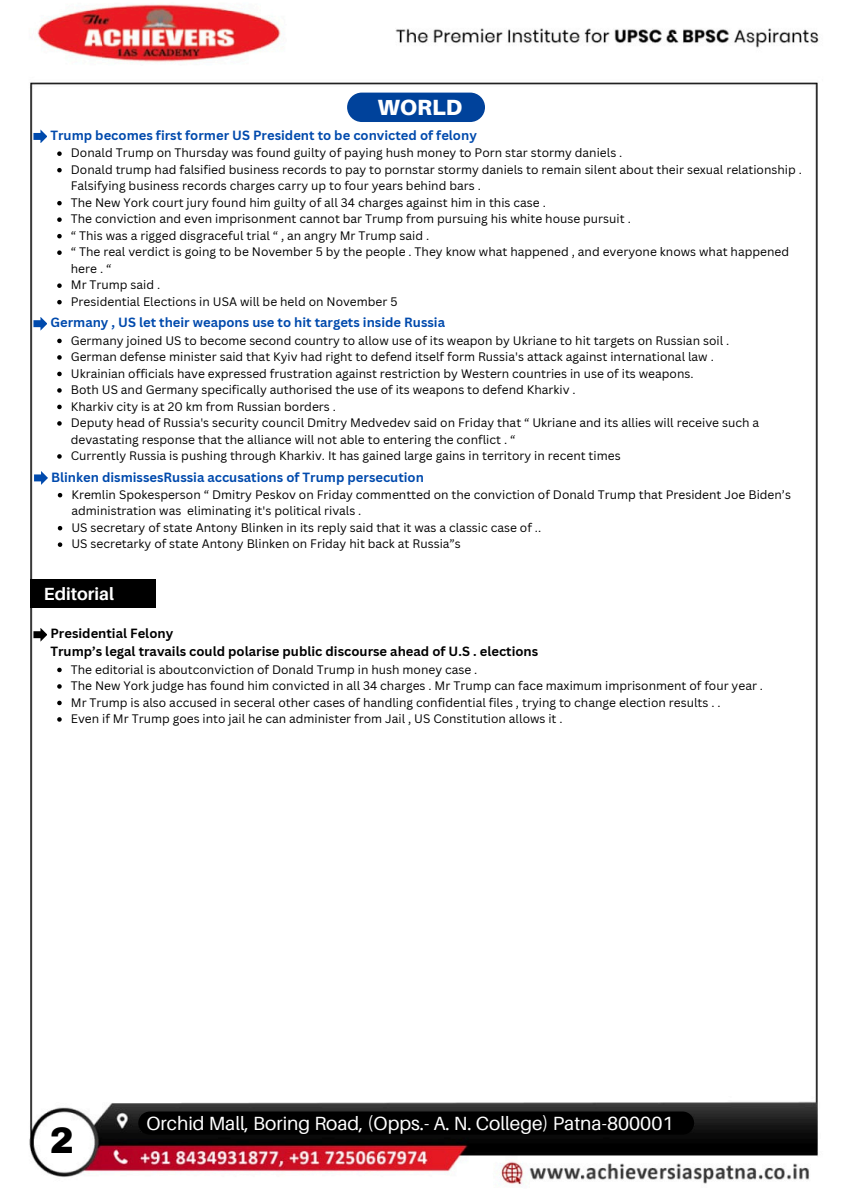
<style>
.page{position:relative;width:849px;height:1200px;background:#fff}
.page>*{position:absolute;margin:0;border:0;box-sizing:border-box;transform-origin:0 0}
.t1{font:900 36px "Archivo";color:#000}
.t2{font:900 22px "Aileron";color:#fff}
.t3{font:19.1px "Aileron";color:#fff}
.t4{font:700 17.6px "Aileron";color:#fff}
.t5{font:700 13px "Canva Sans";color:#004aad}
.t6{font:700 13px/18px "Canva Sans";color:#000}
.t7{font:12px/16.5px "Canva Sans";color:#000}
</style>
<div class="page">
<img style="left:29px;top:4px;width:790px;height:1183px">
<svg style="left:33px;top:129px;width:14px;height:14px"></svg>
<div style="left:138px;top:1112px;width:556px;height:23px;background:#000;border-radius:12px"></div>
<div style="left:347px;top:93px;width:138px;height:29px;background:#00429b;border-radius:15px"></div>
<svg style="left:57px;top:151px;width:5px;height:5px"></svg>
<svg style="left:57px;top:168px;width:5px;height:4px"></svg>
<svg style="left:57px;top:201px;width:5px;height:4px"></svg>
<svg style="left:57px;top:217px;width:5px;height:5px"></svg>
<svg style="left:57px;top:234px;width:5px;height:4px"></svg>
<svg style="left:57px;top:250px;width:5px;height:5px"></svg>
<svg style="left:57px;top:283px;width:5px;height:5px"></svg>
<svg style="left:57px;top:300px;width:5px;height:4px"></svg>
<svg style="left:33px;top:317px;width:14px;height:14px"></svg>
<svg style="left:57px;top:339px;width:5px;height:4px"></svg>
<svg style="left:57px;top:355px;width:5px;height:5px"></svg>
<svg style="left:57px;top:372px;width:5px;height:4px"></svg>
<svg style="left:57px;top:388px;width:5px;height:5px"></svg>
<svg style="left:57px;top:405px;width:5px;height:4px"></svg>
<svg style="left:57px;top:421px;width:5px;height:5px"></svg>
<svg style="left:57px;top:454px;width:5px;height:5px"></svg>
<svg style="left:34px;top:471px;width:14px;height:14px"></svg>
<svg style="left:58px;top:493px;width:4px;height:4px"></svg>
<svg style="left:58px;top:526px;width:4px;height:4px"></svg>
<svg style="left:58px;top:542px;width:4px;height:5px"></svg>
<div style="left:30px;top:579px;width:125px;height:29px;background:#000"></div>
<svg style="left:33px;top:628px;width:14px;height:14px"></svg>
<svg style="left:57px;top:668px;width:5px;height:4px"></svg>
<svg style="left:57px;top:684px;width:5px;height:5px"></svg>
<svg style="left:57px;top:701px;width:5px;height:4px"></svg>
<svg style="left:57px;top:717px;width:5px;height:5px"></svg>
<p class="t2" style="left:377px;top:94px;width:86px">WORLD</p>
<p class="t5" style="left:50px;top:126px;width:428px">Trump becomes first former US President to be convicted of felony</p>
<p class="t7" style="left:71px;top:145px;width:553px">Donald Trump on Thursday was found guilty of paying hush money to Porn star stormy daniels .</p>
<p class="t7" style="left:71px;top:161px;width:732px">Donald trump had falsified business records to pay to pornstar stormy daniels to remain silent about their sexual relationship .<br>Falsifying business records charges carry up to four years behind bars .</p>
<p class="t7" style="left:71px;top:194px;width:476px">The New York court jury found him guilty of all 34 charges against him in this case .</p>
<p class="t7" style="left:71px;top:211px;width:561px">The conviction and even imprisonment cannot bar Trump from pursuing his white house pursuit .</p>
<p class="t7" style="left:71px;top:227px;width:360px">“ This was a rigged disgraceful trial “ , an angry Mr Trump said .</p>
<p class="t7" style="left:71px;top:244px;width:719px">“ The real verdict is going to be November 5 by the people . They know what happened , and everyone knows what happened here . “</p>
<h4 class="t7" style="left:71px;top:277px;width:91px">Mr Trump said .</h4>
<p class="t7" style="left:71px;top:293px;width:328px">Presidential Elections in USA will be held on November 5</p>
<p class="t5" style="left:50px;top:314px;width:396px">Germany , US let their weapons use to hit targets inside Russia</p>
<p class="t7" style="left:71px;top:332px;width:659px">Germany joined US to become second country to allow use of its weapon by Ukriane to hit targets on Russian soil .</p>
<p class="t7" style="left:71px;top:348px;width:644px">German defense minister said that Kyiv had right to defend itself form Russia's attack against international law .</p>
<p class="t7" style="left:71px;top:365px;width:624px">Ukrainian officials have expressed frustration against restriction by Western countries in use of its weapons.</p>
<p class="t7" style="left:71px;top:381px;width:506px">Both US and Germany specifically authorised the use of its weapons to defend Kharkiv .</p>
<p class="t7" style="left:71px;top:398px;width:266px">Kharkiv city is at 20 km from Russian borders .</p>
<h4 class="t7" style="left:71px;top:414px;width:689px">Deputy head of Russia's security council Dmitry Medvedev said on Friday that “ Ukriane and its allies will receive such a devastating response that the alliance will not able to entering the conflict . “</h4>
<p class="t7" style="left:71px;top:447px;width:551px">Currently Russia is pushing through Kharkiv. It has gained large gains in territory in recent times</p>
<p class="t5" style="left:51px;top:468px;width:374px">Blinken dismissesRussia accusations of Trump persecution</p>
<p class="t7" style="left:71px;top:486px;width:720px">Kremlin Spokesperson “ Dmitry Peskov on Friday commentted on the conviction of Donald Trump that President Joe Biden’s administration was eliminating it's political rivals .</p>
<h2 class="t7" style="left:71px;top:519px;width:471px">US secretary of state Antony Blinken in its reply said that it was a classic case of ..</h2>
<h4 class="t7" style="left:71px;top:536px;width:391px">US secretarky of state Antony Blinken on Friday hit back at Russia”s</h4>
<p class="t4" style="left:44px;top:582px;width:72px">Editorial</p>
<p class="t6" style="left:50px;top:624px;width:489px">Presidential Felony<br>Trump’s legal travails could polarise public discourse ahead of U.S . elections</p>
<p class="t7" style="left:71px;top:661px;width:408px">The editorial is aboutconviction of Donald Trump in hush money case .</p>
<p class="t7" style="left:71px;top:677px;width:693px">The New York judge has found him convicted in all 34 charges . Mr Trump can face maximum imprisonment of four year .</p>
<p class="t7" style="left:71px;top:694px;width:651px">Mr Trump is also accused in seceral other cases of handling confidential files , trying to change election results . .</p>
<h3 class="t7" style="left:71px;top:710px;width:493px">Even if Mr Trump goes into jail he can administer from Jail , US Constitution allows it .</h3>
<h4 class="t1" style="left:50px;top:1122px;width:26px">2</h4>
<h1 class="t3" style="left:146px;top:1111px;width:528px">Orchid Mall, Boring Road, (Opps.- A. N. College) Patna-800001</h1>
</div>
